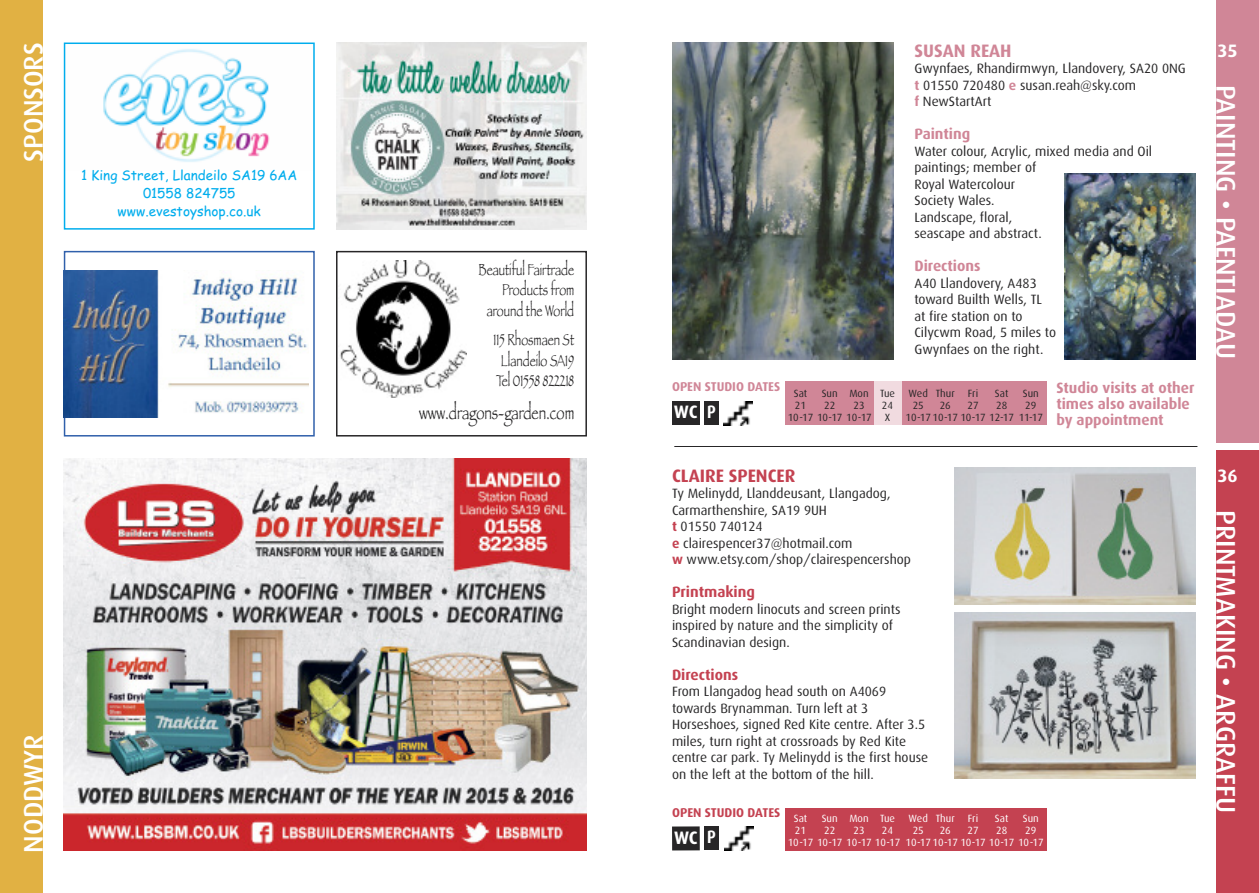
<style>
.page{position:relative;width:1259px;height:893px;background:#fff}
.page>*{position:absolute;margin:0;border:0;box-sizing:border-box;transform-origin:0 0}
.t1{font:500 27px "Dax";color:#fff}
.t2{font:condensed 19.5px "Papyrus";color:#272627}
.t3{font:700 18px "Dax";color:#c44251}
.t4{font:700 18px "Dax";letter-spacing:-.01em;color:#fff}
.t5{font:700 18px "Dax";color:#d08697}
.t6{font:condensed 16.5px/20.5px "Papyrus";color:#272627;text-align:right}
.t7{font:700 15px/15.8px "Dax";color:#d08697}
.t8{font:700 15px "Dax";color:#c44251}
.t9{font:13.5px/16.5px "Dax";color:#272627}
.t10{font:13.5px/17.7px "Comic Sans MS";color:#00aded;text-align:center}
.t11{font:700 12.75px "Dax";color:#c44251}
.t12{font:700 12.75px "Dax";color:#d08697}
.t13{font:10.5px/12px "Dax";color:#fff}
.t14{font:10.5px "Dax";color:#272627}
.s1{font-weight:700;color:#d08697}
.s2{font-weight:700;color:#c44251}
</style>
<div class="page">
<div style="left:64px;top:251px;width:251px;height:186px;border:2px solid #3060ab"></div>
<img style="left:340px;top:260px;width:126px;height:137px">
<div style="left:336px;top:251px;width:251px;height:185px;border:2px solid #272627"></div>
<img style="left:64px;top:270px;width:245px;height:148px">
<img style="left:103px;top:49px;width:167px;height:113px">
<div style="left:64px;top:43px;width:251px;height:187px;border:2px solid #00aded"></div>
<img style="left:64px;top:458px;width:523px;height:392px">
<hr style="left:674px;top:446px;width:523px;height:1px;background:#272627">
<img style="left:336px;top:43px;width:251px;height:187px">
<img style="left:672px;top:43px;width:221px;height:316px">
<img style="left:1064px;top:174px;width:131px;height:185px">
<div style="left:0;top:0;width:43px;height:893px;background:#e1b143"></div>
<div style="left:1216px;top:451px;width:43px;height:442px;background:#c44251"></div>
<div style="left:1216px;top:0;width:43px;height:442px;background:#d08697"></div>
<div style="left:784px;top:808px;width:262px;height:42px;background:#c44251"></div>
<div style="left:672px;top:826px;width:28px;height:24px;background:#272627"></div>
<div style="left:704px;top:826px;width:15px;height:24px;background:#272627"></div>
<img style="left:955px;top:468px;width:240px;height:136px">
<img style="left:724px;top:826px;width:29px;height:24px">
<img style="left:955px;top:613px;width:240px;height:165px">
<div style="left:784px;top:381px;width:262px;height:44px;background:#d08697"></div>
<div style="left:672px;top:401px;width:27px;height:24px;background:#272627"></div>
<div style="left:704px;top:401px;width:15px;height:24px;background:#272627"></div>
<img style="left:723px;top:401px;width:29px;height:24px">
<div style="left:874px;top:381px;width:28px;height:44px;background:#f1dbe0"></div>
<h1 class="t1" style="left:22px;top:162px;width:121px;rotate:-90deg">SPONSORS</h1>
<p class="t10" style="left:81px;top:167px;width:218px">1 King Street, Llandeilo SA19 6AA<br>01558 824755 www.evestoyshop.co.uk</p>
<h1 class="t1" style="left:22px;top:852px;width:120px;rotate:-90deg">NODDWYR</h1>
<p class="t6" style="left:478px;top:259px;width:97px">Beautiful Fairtrade<br>Products from around the World</p>
<p class="t6" style="left:493px;top:329px;width:82px;text-align:justify">115 Rhosmaen St Llandeilo SA19<br>Tel 01558 822218</p>
<h2 class="t2" style="left:419px;top:401px;width:156px">www.dragons-garden.com</h2>
<h3 class="t5" style="left:914px;top:43px;width:98px">SUSAN REAH</h3>
<p class="t9" style="left:914px;top:61px;width:273px">Gwynfaes, Rhandirmwyn, Llandovery, SA20 0NG <span class="s1">t</span> 01550 720480 <span class="s1">e</span> susan.reah@sky.com<br><span class="s1">f</span> NewStartArt</p>
<p class="t7" style="left:914px;top:127px;width:57px">Painting</p>
<p class="t9" style="left:914px;top:144px;width:239px">Water colour, Acrylic, mixed media and Oil paintings; member of<br>Royal Watercolour<br>Society Wales.<br>Landscape, floral,<br>seascape and abstract.</p>
<p class="t7" style="left:914px;top:259px;width:68px">Directions</p>
<p class="t9" style="left:914px;top:276px;width:143px">A40 Llandovery, A483 toward Builth Wells, TL at fire station on to<br>Cilycwm Road, 5 miles to<br>Gwynfaes on the right.</p>
<p class="t12" style="left:672px;top:381px;width:110px">OPEN STUDIO DATES</p>
<h3 class="t4" style="left:674px;top:404px;width:43px">WC P</h3>
<p class="t14" style="left:793px;top:388px;width:15px">Sat</p>
<p class="t14" style="left:822px;top:388px;width:75px">Sun Mon Tue</p>
<p class="t14" style="left:908px;top:388px;width:71px">Wed Thur Fri</p>
<p class="t14" style="left:995px;top:388px;width:15px">Sat</p>
<p class="t14" style="left:1023px;top:388px;width:17px">Sun</p>
<p class="t14" style="left:795px;top:400px;width:13px">21</p>
<p class="t14" style="left:824px;top:400px;width:13px">22</p>
<p class="t14" style="left:853px;top:400px;width:13px">23</p>
<p class="t14" style="left:882px;top:400px;width:13px">24</p>
<p class="t14" style="left:912px;top:400px;width:13px">25</p>
<p class="t14" style="left:939px;top:400px;width:13px">26</p>
<p class="t14" style="left:967px;top:400px;width:13px">27</p>
<p class="t14" style="left:996px;top:400px;width:13px">28</p>
<p class="t14" style="left:1025px;top:400px;width:13px">29</p>
<p class="t14" style="left:788px;top:412px;width:104px">10-17 10-17 10-17 X</p>
<p class="t14" style="left:905px;top:412px;width:139px">10-1710-17 10-17 12-17 11-17</p>
<p class="t7" style="left:1056px;top:381px;width:140px">Studio visits at other times also available by appointment</p>
<h3 class="t3" style="left:672px;top:468px;width:125px">CLAIRE SPENCER</h3>
<p class="t9" style="left:672px;top:486px;width:240px">Ty Melinydd, Llanddeusant, Llangadog,<br>Carmarthenshire, SA19 9UH<br><span class="s2">t</span> 01550 740124<br><span class="s2">e</span> clairespencer37@hotmail.com<br><span class="s2">w</span> www.etsy.com/shop/clairespencershop</p>
<p class="t8" style="left:672px;top:586px;width:84px">Printmaking</p>
<p class="t9" style="left:672px;top:602px;width:230px">Bright modern linocuts and screen prints inspired by nature and the simplicity of<br>Scandinavian design.</p>
<p class="t8" style="left:672px;top:668px;width:68px">Directions</p>
<p class="t9" style="left:672px;top:684px;width:258px">From Llangadog head south on A4069 towards Brynamman. Turn left at 3<br>Horseshoes, signed Red Kite centre. After 3.5 miles, turn right at crossroads by Red Kite centre car park. Ty Melinydd is the first house on the left at the bottom of the hill.</p>
<p class="t11" style="left:672px;top:807px;width:110px">OPEN STUDIO DATES</p>
<h3 class="t4" style="left:674px;top:829px;width:43px">WC P</h3>
<p class="t13" style="left:793px;top:813px;width:15px">Sat</p>
<p class="t13" style="left:822px;top:813px;width:75px">Sun Mon Tue</p>
<p class="t13" style="left:908px;top:813px;width:71px">Wed Thur Fri</p>
<p class="t13" style="left:995px;top:813px;width:15px">Sat</p>
<p class="t13" style="left:1023px;top:813px;width:17px">Sun</p>
<p class="t13" style="left:795px;top:825px;width:13px">21</p>
<p class="t13" style="left:824px;top:825px;width:13px">22</p>
<p class="t13" style="left:853px;top:825px;width:13px">23</p>
<p class="t13" style="left:882px;top:825px;width:13px">24</p>
<p class="t13" style="left:912px;top:825px;width:13px">25</p>
<p class="t13" style="left:939px;top:825px;width:13px">26</p>
<p class="t13" style="left:967px;top:825px;width:13px">27</p>
<p class="t13" style="left:996px;top:825px;width:13px">28</p>
<p class="t13" style="left:788px;top:825px;width:257px;text-indent:237px">29<br>10-17 10-17 10-17 10-17 10-1710-17 10-17 10-17 10-17</p>
<h3 class="t4" style="left:1217px;top:43px;width:22px">35</h3>
<h1 class="t1" style="left:1237px;top:85px;width:275px;rotate:90deg">PAINTING • PAENTIADAU</h1>
<h3 class="t4" style="left:1217px;top:468px;width:22px">36</h3>
<h1 class="t1" style="left:1237px;top:510px;width:304px;rotate:90deg">PRINTMAKING • ARGRAFFU</h1>
</div>
